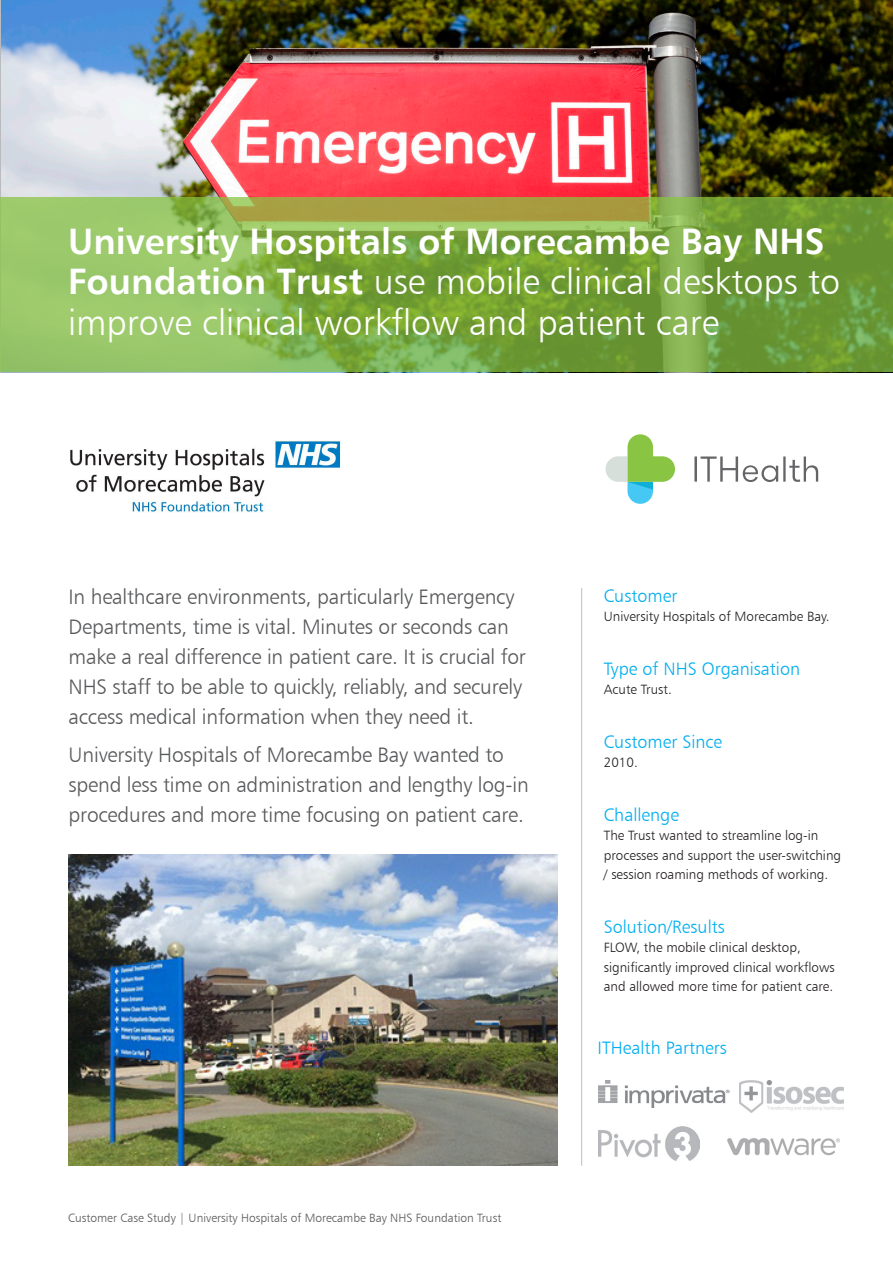
<style>
.page{position:relative;width:893px;height:1263px;background:#fff}
.page>*{position:absolute;margin:0;border:0;box-sizing:border-box;transform-origin:0 0}
.t1{font:36px/40.5px "Humanist 777 BT Light B";color:#fff}
.t2{font:21px/30px "Humanist 777 BT Light B";letter-spacing:-.01em;color:#57585a}
.t3{font:18px "Humanist 777 BT Light B";color:#00aeef}
.t4{font:13.5px/19.5px "Humanist 777 BT Light B";color:#231f20}
.t5{font:12px "Humanist 777 BT Light B";color:#57585a}
.s1{font-family:"Humanist 777 BT Bold B"}
</style>
<div class="page">
<svg style="left:694px;top:456px;width:124px;height:26px"></svg>
<svg style="left:605px;top:434px;width:70px;height:70px"></svg>
<img style="left:70px;top:441px;width:271px;height:71px">
<img style="left:1px;top:0;width:892px;height:198px">
<svg style="left:0;top:198px;width:893px;height:174px;background:#82ac49"></svg>
<img style="left:599px;top:1080px;width:131px;height:28px">
<img style="left:68px;top:855px;width:489px;height:311px">
<hr style="left:581px;top:588px;width:1px;height:578px;background:#bcbdc0">
<img style="left:740px;top:1080px;width:103px;height:32px">
<img style="left:599px;top:1127px;width:101px;height:33px">
<img style="left:727px;top:1138px;width:113px;height:18px">
<p class="t1" style="left:68px;top:220px;width:774px"><span class="s1">University Hospitals of Morecambe Bay NHS<br>Foundation Trust</span> use mobile clinical desktops to improve clinical workflow and patient care</p>
<p class="t2" style="left:69px;top:581px;width:459px">In healthcare environments, particularly Emergency Departments, time is vital. Minutes or seconds can make a real difference in patient care. It is crucial for NHS staff to be able to quickly, reliably, and securely access medical information when they need it.</p>
<p class="t2" style="left:69px;top:740px;width:462px">University Hospitals of Morecambe Bay wanted to spend less time on administration and lengthy log-in procedures and more time focusing on patient care.</p>
<p class="t5" style="left:68px;top:1210px;width:435px">Customer Case Study | University Hospitals of Morecambe Bay NHS Foundation Trust</p>
<p class="t3" style="left:604px;top:584px;width:75px">Customer</p>
<p class="t4" style="left:604px;top:606px;width:227px">University Hospitals of Morecambe Bay.</p>
<p class="t3" style="left:604px;top:657px;width:198px">Type of NHS Organisation</p>
<p class="t4" style="left:604px;top:679px;width:69px">Acute Trust.</p>
<p class="t3" style="left:604px;top:730px;width:120px">Customer Since</p>
<p class="t4" style="left:604px;top:752px;width:36px">2010.</p>
<p class="t3" style="left:604px;top:803px;width:77px">Challenge</p>
<p class="t4" style="left:604px;top:825px;width:239px">The Trust wanted to streamline log-in processes and support the user-switching / session roaming methods of working.</p>
<p class="t3" style="left:604px;top:915px;width:122px">Solution/Results</p>
<p class="t4" style="left:604px;top:937px;width:232px">FLOW, the mobile clinical desktop, significantly improved clinical workflows and allowed more time for patient care.</p>
<p class="t3" style="left:598px;top:1037px;width:131px">ITHealth Partners</p>
</div>
